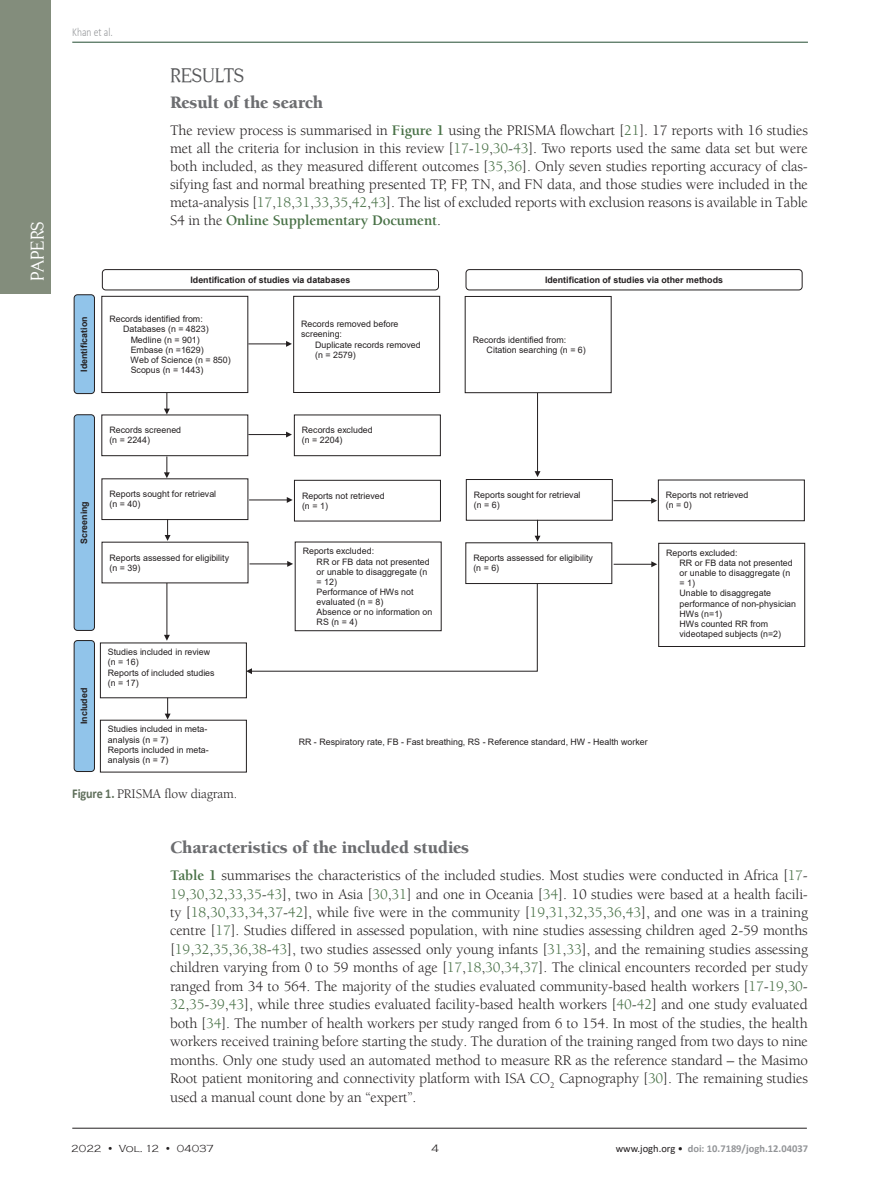
<style>
.page{position:relative;width:893px;height:1191px;background:#fff}
.page>*{position:absolute;margin:0;border:0;box-sizing:border-box;transform-origin:0 0}
.Podnaslovi_PAPERS{font:19.5px "Centabel";letter-spacing:-.01em;color:#57585a}
.Podnaslovi_PAPERS_2{font:900 18px "Berkeley Std";letter-spacing:-.01em;color:#6c6d70}
.t1{font:18px "Centabel";color:#fff}
.Tekst_Osnovni{font:15px/18.5px "Berkeley Std";letter-spacing:-.01em;color:#231f20;text-align:justify}
.potpisi_slike{font:13.5px "Berkeley Std";letter-spacing:-.01em;color:#231f20}
.t2{font:300 12px "Calibri";color:#939598;scale:.8 1}
.t3{font:300 10.95px "Copperplate Gothic";color:#231f20}
.t4{font:700 10.5px "Calibri";color:#939598}
.t5{font:300 10.5px "Copperplate Gothic";color:#231f20}
.t6{font:8.85px/10.2px "Arial";letter-spacing:.005em;color:#231f20}
.t7{font:700 8.85px "Arial";color:#231f20}
.s1{font-weight:700;color:#477045}
.s2{color:#477045}
.s3{font-family:"Calibri";font-weight:700;color:#5f6f5b}
.s4{font-weight:400;color:#231f20}
</style>
<div class="page">
<hr style="left:72px;top:1128px;width:735px;height:1px;background:#231f20">
<hr style="left:72px;top:42px;width:736px;height:1px;background:#244d32">
<div style="left:0;top:0;width:51px;height:293px;background:#838d7c"></div>
<div style="left:101px;top:296px;width:147px;height:97px;border:1px solid #231f20"></div>
<div style="left:293px;top:296px;width:147px;height:97px;border:1px solid #231f20"></div>
<div style="left:101px;top:414px;width:147px;height:42px;border:1px solid #231f20"></div>
<div style="left:294px;top:414px;width:147px;height:42px;border:1px solid #231f20"></div>
<div style="left:101px;top:478px;width:147px;height:42px;border:1px solid #231f20"></div>
<div style="left:294px;top:480px;width:147px;height:41px;border:1px solid #231f20"></div>
<div style="left:465px;top:296px;width:147px;height:97px;border:1px solid #231f20"></div>
<div style="left:658px;top:543px;width:147px;height:104px;border:1px solid #231f20"></div>
<hr style="left:248px;top:344px;width:39px;height:1px;background:#231f20">
<svg style="left:286px;top:341px;width:6px;height:6px"></svg>
<hr style="left:248px;top:434px;width:39px;height:1px;background:#231f20">
<svg style="left:286px;top:431px;width:6px;height:6px"></svg>
<hr style="left:249px;top:500px;width:39px;height:1px;background:#231f20">
<svg style="left:287px;top:497px;width:6px;height:6px"></svg>
<hr style="left:250px;top:563px;width:38px;height:1px;background:#231f20">
<svg style="left:287px;top:561px;width:6px;height:6px"></svg>
<hr style="left:614px;top:564px;width:38px;height:1px;background:#231f20">
<svg style="left:651px;top:561px;width:6px;height:6px"></svg>
<div style="left:102px;top:269px;width:337px;height:21px;background:#fff;border:1px solid #231f20;border-radius:3px"></div>
<div style="left:465px;top:269px;width:338px;height:21px;background:#fff;border:1px solid #231f20;border-radius:3px"></div>
<div style="left:74px;top:294px;width:21px;height:100px;background:#91c4ea;border:1px solid #231f20;border-radius:3px"></div>
<div style="left:74px;top:414px;width:21px;height:217px;background:#91c4ea;border:1px solid #231f20;border-radius:3px"></div>
<div style="left:74px;top:640px;width:21px;height:132px;background:#91c4ea;border:1px solid #231f20;border-radius:3px"></div>
<svg style="left:164px;top:393px;width:6px;height:21px"></svg>
<svg style="left:164px;top:456px;width:6px;height:22px"></svg>
<svg style="left:165px;top:519px;width:6px;height:22px"></svg>
<svg style="left:246px;top:583px;width:292px;height:91px"></svg>
<hr style="left:167px;top:583px;width:1px;height:53px;background:#231f20">
<svg style="left:164px;top:635px;width:6px;height:5px"></svg>
<div style="left:466px;top:479px;width:147px;height:42px;border:1px solid #231f20"></div>
<div style="left:658px;top:479px;width:147px;height:42px;border:1px solid #231f20"></div>
<hr style="left:613px;top:500px;width:39px;height:1px;background:#231f20">
<svg style="left:651px;top:498px;width:6px;height:5px"></svg>
<svg style="left:535px;top:520px;width:5px;height:21px"></svg>
<hr style="left:537px;top:393px;width:1px;height:79px;background:#231f20">
<svg style="left:535px;top:471px;width:5px;height:6px"></svg>
<svg style="left:165px;top:697px;width:6px;height:22px"></svg>
<p class="t1" style="left:27px;top:281px;width:61px;rotate:-90deg">PAPERS</p>
<p class="t2" style="left:72px;top:25px;width:52px">Khan et al.</p>
<p class="Podnaslovi_PAPERS" style="left:170px;top:64px;width:76px">RESULTS</p>
<p class="Podnaslovi_PAPERS_2" style="left:170px;top:93px;width:155px">Result of the search</p>
<p class="Tekst_Osnovni" style="left:170px;top:121px;width:639px;line-height:18px">The review process is summarised in <span class="s1">Figure 1</span> using the PRISMA flowchart [<span class="s2">21</span>]. 17 reports with 16 studies met all the criteria for inclusion in this review [<span class="s2">17</span>-<span class="s2">19</span>,<span class="s2">30</span>-<span class="s2">43</span>]. Two reports used the same data set but were both included, as they measured different outcomes [<span class="s2">35</span>,<span class="s2">36</span>]. Only seven studies reporting accuracy of clas&shy;sifying fast and normal breathing presented TP, FP, TN, and FN data, and those studies were included in the meta-analysis [<span class="s2">17</span>,<span class="s2">18</span>,<span class="s2">31</span>,<span class="s2">33</span>,<span class="s2">35</span>,<span class="s2">42</span>,<span class="s2">43</span>]. The list of excluded reports with exclusion reasons is available in Table S4 in the <span class="s1">Online Supplementary Document</span>.</p>
<p class="t7" style="left:190px;top:273px;width:161px">Identification of studies via databases</p>
<p class="t7" style="left:545px;top:273px;width:179px">Identification of studies via other methods</p>
<p class="t7" style="left:78px;top:372px;width:57px;rotate:-90deg">Identification</p>
<p class="t6" style="left:109px;top:314px;width:95px">Records identified from:</p>
<p class="t6" style="left:123px;top:324px;width:87px">Databases (n = 4823)</p>
<p class="t6" style="left:131px;top:334px;width:71px">Medline (n = 901)</p>
<p class="t6" style="left:131px;top:344px;width:75px">Embase (n =1629)</p>
<p class="t6" style="left:130px;top:354px;width:102px">Web of Science (n = 850)</p>
<p class="t6" style="left:131px;top:365px;width:74px">Scopus (n = 1443)</p>
<p class="t6" style="left:301px;top:319px;width:99px">Records removed before</p>
<p class="t6" style="left:301px;top:329px;width:42px">screening:</p>
<p class="t6" style="left:315px;top:339px;width:107px">Duplicate records removed</p>
<p class="t6" style="left:315px;top:349px;width:42px">(n = 2579)</p>
<p class="t6" style="left:487px;top:334px;width:101px;text-indent:-14px">Records identified from:<br>Citation searching (n = 6)</p>
<p class="t7" style="left:78px;top:544px;width:44px;rotate:-90deg">Screening</p>
<p class="t7" style="left:78px;top:724px;width:38px;rotate:-90deg">Included</p>
<p class="t6" style="left:109px;top:425px;width:73px">Records screened (n = 2244)</p>
<p class="t6" style="left:302px;top:425px;width:72px">Records excluded (n = 2204)</p>
<p class="t6" style="left:109px;top:489px;width:108px">Reports sought for retrieval (n = 40)</p>
<p class="t6" style="left:302px;top:490px;width:84px">Reports not retrieved (n = 1)</p>
<p class="t6" style="left:110px;top:552px;width:121px">Reports assessed for eligibility (n = 39)</p>
<p class="t6" style="left:317px;top:546px;width:117px;text-indent:-14px">Reports excluded:<br>RR or FB data not presented or unable to disaggregate (n = 12)<br>Performance of HWs not evaluated (n = 8)<br>Absence or no information on<br>RS (n = 4)</p>
<p class="t6" style="left:108px;top:647px;width:108px">Studies included in review (n = 16)<br>Reports of included studies (n = 17)</p>
<p class="t6" style="left:474px;top:490px;width:108px">Reports sought for retrieval (n = 6)</p>
<p class="t6" style="left:666px;top:490px;width:84px">Reports not retrieved (n = 0)</p>
<p class="t6" style="left:473px;top:553px;width:121px">Reports assessed for eligibility (n = 6)</p>
<p class="t6" style="left:680px;top:547px;width:118px;text-indent:-13px">Reports excluded:<br>RR or FB data not presented or unable to disaggregate (n = 1)<br>Unable to disaggregate performance of non-physician<br>HWs (n=1)<br>HWs counted RR from videotaped subjects (n=2)</p>
<p class="t6" style="left:108px;top:724px;width:102px">Studies included in meta&shy;analysis (n = 7)<br>Reports included in meta&shy;analysis (n = 7)</p>
<p class="t6" style="left:299px;top:736px;width:350px">RR - Respiratory rate, FB - Fast breathing, RS - Reference standard, HW - Health worker</p>
<p class="potpisi_slike" style="left:72px;top:786px;width:166px"><span class="s3">Figure 1.</span> PRISMA flow diagram.</p>
<p class="Podnaslovi_PAPERS_2" style="left:170px;top:838px;width:301px">Characteristics of the included studies</p>
<p class="Tekst_Osnovni" style="left:170px;top:866px;width:639px"><span class="s1">Table 1</span> summarises the characteristics of the included studies. Most studies were conducted in Africa [<span class="s2">17</span>- <span class="s2">19</span>,<span class="s2">30</span>,<span class="s2">32</span>,<span class="s2">33</span>,<span class="s2">35</span>-<span class="s2">43</span>], two in Asia [<span class="s2">30</span>,<span class="s2">31</span>] and one in Oceania [<span class="s2">34</span>]. 10 studies were based at a health facili&shy;ty [<span class="s2">18</span>,<span class="s2">30</span>,<span class="s2">33</span>,<span class="s2">34</span>,<span class="s2">37</span>-<span class="s2">42</span>], while five were in the community [<span class="s2">19</span>,<span class="s2">31</span>,<span class="s2">32</span>,<span class="s2">35</span>,<span class="s2">36</span>,<span class="s2">43</span>], and one was in a training centre [<span class="s2">17</span>]. Studies differed in assessed population, with nine studies assessing children aged 2-59 months [<span class="s2">19</span>,<span class="s2">32</span>,<span class="s2">35</span>,<span class="s2">36</span>,<span class="s2">38</span>-<span class="s2">43</span>], two studies assessed only young infants [<span class="s2">31</span>,<span class="s2">33</span>], and the remaining studies assessing children varying from 0 to 59 months of age [<span class="s2">17</span>,<span class="s2">18</span>,<span class="s2">30</span>,<span class="s2">34</span>,<span class="s2">37</span>]. The clinical encounters recorded per study ranged from 34 to 564. The majority of the studies evaluated community-based health workers [<span class="s2">17</span>-<span class="s2">19</span>,<span class="s2">30</span>- <span class="s2">32</span>,<span class="s2">35</span>-<span class="s2">39</span>,<span class="s2">43</span>], while three studies evaluated facility-based health workers [<span class="s2">40</span>-<span class="s2">42</span>] and one study evaluated both [<span class="s2">34</span>]. The number of health workers per study ranged from 6 to 154. In most of the studies, the health workers received training before starting the study. The duration of the training ranged from two days to nine months. Only one study used an automated method to measure RR as the reference standard – the Masimo Root patient monitoring and connectivity platform with ISA CO<sub>2</sub> Capnography [<span class="s2">30</span>]. The remaining studies used a manual count done by an “expert”.</p>
<p class="t5" style="left:71px;top:1142px;width:144px">2022 • Vol. 12 • 04037</p>
<p class="t3" style="left:431px;top:1142px;width:9px">4</p>
<p class="t4" style="left:616px;top:1141px;width:194px"><span class="s4">www.jogh.org •</span> doi: 10.7189/jogh.12.04037</p>
</div>
